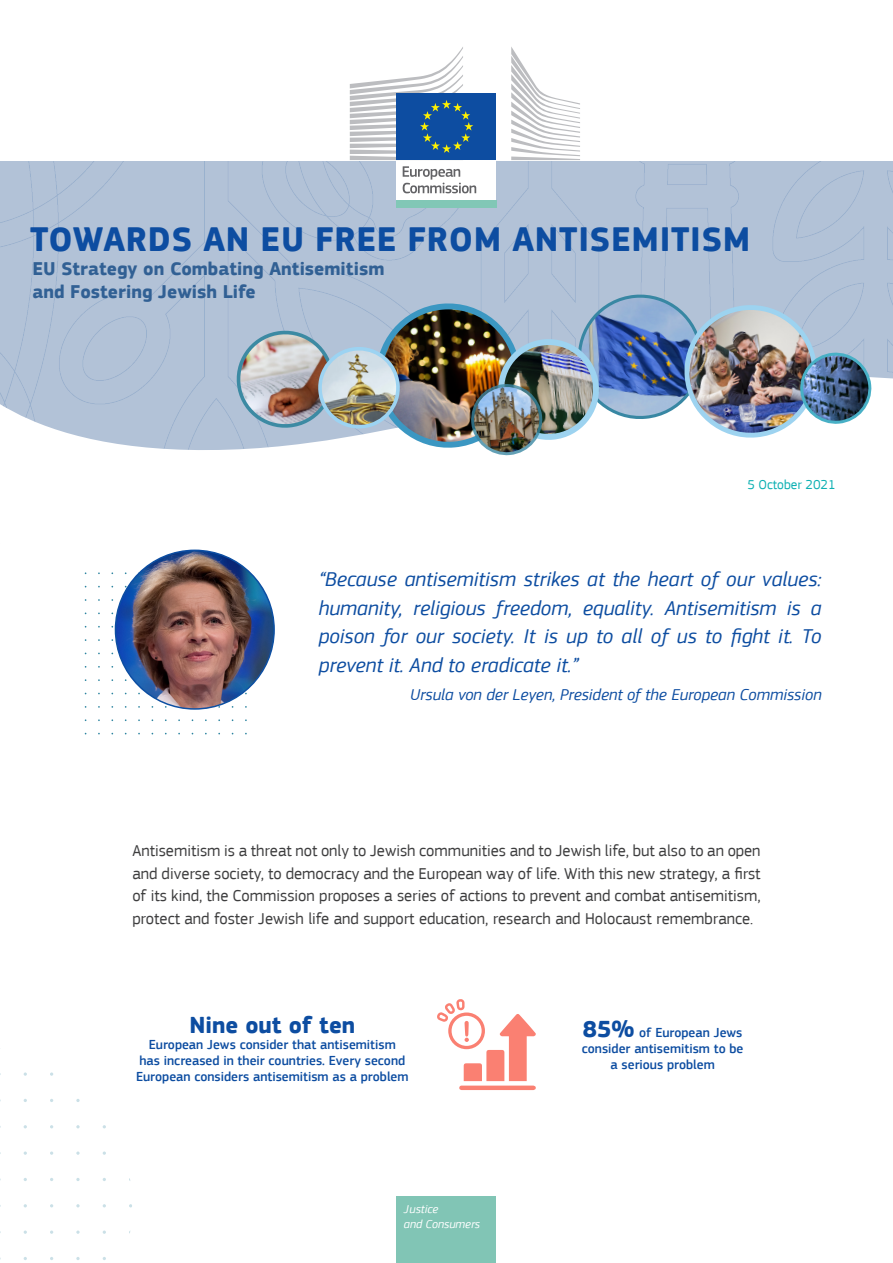
<style>
.page{position:relative;width:893px;height:1263px;background:#fff}
.page>*{position:absolute;margin:0;border:0;box-sizing:border-box;transform-origin:0 0}
.Sub-Section_sub-titl{font:700 35.25px "EC Square Sans Pro";letter-spacing:.02em;color:#0d4da1}
.Sub-Section_sub-titl-2{font:700 24px "EC Square Sans Pro";color:#0d4da1}
.t1{font:italic 21px/28.5px "EC Square Sans Pro";color:#0d4da1;text-align:justify}
.t2{font:700 19.05px/23px "EC Square Sans Pro";color:#316094}
.Body_Text{font:16.5px/22.5px "EC Square Sans Pro";color:#3e3e3f;text-align:justify}
.t3{font:italic 16.5px "EC Square Sans Pro";color:#0d4da1}
.Sub-Section_sub-titl-3{font:500 13.5px/16.2px "EC Square Sans Pro";color:#0d4da1;text-align:center}
.t4{font:13.5px "EC Square Sans Pro";color:#0db0b3}
.t5{font:italic 12px/15px "EC Square Sans Pro";color:#fff}
.s1{font-weight:700;font-size:24px}
</style>
<div class="page">
<svg style="left:76px;top:1257px;width:4px;height:3px"></svg>
<svg style="left:76px;top:1230px;width:4px;height:4px"></svg>
<svg style="left:76px;top:1178px;width:4px;height:3px"></svg>
<svg style="left:76px;top:1151px;width:4px;height:4px"></svg>
<svg style="left:76px;top:1099px;width:4px;height:3px"></svg>
<div style="left:0;top:161px;width:893px;height:191px;background:#b2c2d7"></div>
<svg style="left:0;top:352px;width:893px;height:276px"></svg>
<img style="left:236px;top:233px;width:637px;height:224px">
<img style="left:802px;top:356px;width:68px;height:66px">
<img style="left:115px;top:550px;width:159px;height:159px;border-radius:79px">
<svg style="left:437px;top:999px;width:99px;height:91px"></svg>
<div style="left:448px;top:1012px;width:37px;height:37px;border:3px solid #fa8072;border-radius:50%"></div>
<div style="left:397px;top:1196px;width:99px;height:67px;background:#81c5b5"></div>
<div style="left:397px;top:158px;width:99px;height:44px;background:#fff"></div>
<svg style="left:403px;top:166px;width:73px;height:27px"></svg>
<svg style="left:511px;top:47px;width:69px;height:113px"></svg>
<div style="left:397px;top:94px;width:99px;height:66px;background:#0d4da1"></div>
<svg style="left:350px;top:47px;width:123px;height:113px"></svg>
<div style="left:396px;top:200px;width:101px;height:7px;background:#81c7b6"></div>
<p class="Sub-Section_sub-titl" style="left:30px;top:219px;width:722px">TOWARDS AN EU FREE FROM ANTISEMITISM</p>
<p class="t2" style="left:33px;top:258px;width:353px">EU Strategy on Combating Antisemitism and Fostering Jewish Life</p>
<p class="t4" style="left:747px;top:477px;width:90px">5 October 2021</p>
<p class="t1" style="left:319px;top:565px;width:505px">“Because antisemitism strikes at the heart of our values: humanity, religious freedom, equality. Antisemitism is a poison for our society. It is up to all of us to fight it. To prevent it. And to eradicate it.”</p>
<p class="t3" style="left:410px;top:685px;width:413px">Ursula von der Leyen, President of the European Commission</p>
<p class="Body_Text" style="left:132px;top:840px;width:630px">Antisemitism is a threat not only to Jewish communities and to Jewish life, but also to an open and diverse society, to democracy and the European way of life. With this new strategy, a first of its kind, the Commission proposes a series of actions to prevent and combat antisemitism, protect and foster Jewish life and support education, research and Holocaust remembrance.</p>
<p class="Sub-Section_sub-titl-2" style="left:189px;top:1010px;width:167px">Nine out of ten</p>
<p class="Sub-Section_sub-titl-3" style="left:136px;top:1037px;width:274px">European Jews consider that antisemitism<br>has increased in their countries. Every second<br>European considers antisemitism as a problem</p>
<p class="t5" style="left:404px;top:1201px;width:78px">Justice<br>and Consumers</p>
<p class="Sub-Section_sub-titl-3" style="left:582px;top:1024px;width:163px"><span class="s1">85%</span> of European Jews consider antisemitism to be a serious problem</p>
</div>
